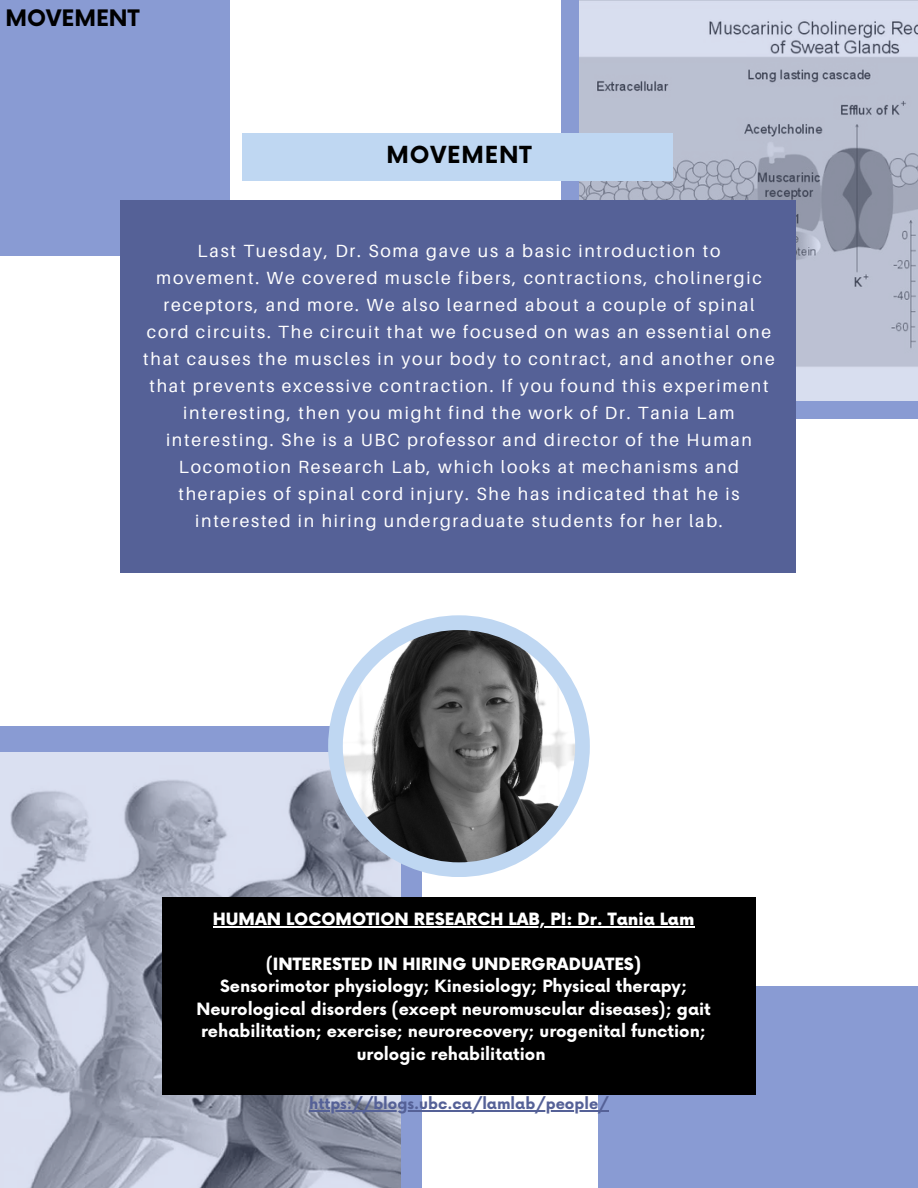
<style>
.page{position:relative;width:918px;height:1188px;background:#fff}
.page>*{position:absolute;margin:0;border:0;box-sizing:border-box;transform-origin:0 0}
.t1{font:700 22.95px "Now";letter-spacing:.04em;color:#000}
.t2{font:700 22.05px "Now";color:#000}
.t3{font:17.7px/27px "Aileron";letter-spacing:.1em;color:#fff;text-align:center}
.t4{font:700 16.5px/22.5px "Now";color:#fff;text-align:center}
.t5{font:900 16.5px "Now";color:#fff}
.t6{font:700 15px "Now";color:#556197}
.s1{font-weight:900}
</style>
<div class="page">
<div style="left:561px;top:0;width:357px;height:419px;background:#899bd3"></div>
<div style="left:0;top:0;width:229px;height:256px;background:#899bd3"></div>
<img style="left:580px;top:0;width:338px;height:401px">
<div style="left:120px;top:200px;width:676px;height:373px;background:#556197"></div>
<div style="left:243px;top:133px;width:430px;height:47px;background:#bfd7f2"></div>
<div style="left:0;top:727px;width:422px;height:461px;background:#899bd3"></div>
<div style="left:598px;top:986px;width:320px;height:202px;background:#899bd3"></div>
<img style="left:0;top:752px;width:400px;height:436px">
<div style="left:162px;top:897px;width:594px;height:198px;background:#000"></div>
<div style="left:328px;top:615px;width:262px;height:262px;background:#bfd7f2;border-radius:50%"></div>
<img style="left:343px;top:630px;width:232px;height:232px;border-radius:50%">
<hr style="left:213px;top:926px;width:481px;height:1px;background:#fff">
<hr style="left:309px;top:1110px;width:300px;height:2px;background:#556197">
<p class="t2" style="left:5px;top:6px;width:136px">MOVEMENT</p>
<p class="t1" style="left:386px;top:142px;width:147px">MOVEMENT</p>
<p class="t3" style="left:143px;top:237px;width:633px">Last Tuesday, Dr. Soma gave us a basic introduction to<br>movement. We covered muscle fibers, contractions, cholinergic receptors, and more. We also learned about a couple of spinal cord circuits. The circuit that we focused on was an essential one that causes the muscles in your body to contract, and another one that prevents excessive contraction. If you found this experiment interesting, then you might find the work of Dr. Tania Lam interesting. She is a UBC professor and director of the Human Locomotion Research Lab, which looks at mechanisms and therapies of spinal cord injury. She has indicated that he is interested in hiring undergraduate students for her lab.</p>
<p class="t5" style="left:213px;top:910px;width:483px">HUMAN LOCOMOTION RESEARCH LAB, PI: Dr. Tania Lam</p>
<p class="t4" style="left:196px;top:954px;width:516px">(<span class="s1">INTERESTED IN HIRING UNDERGRADUATES)<br></span>Sensorimotor physiology; Kinesiology; Physical therapy; Neurological disorders (except neuromuscular diseases); gait rehabilitation; exercise; neurorecovery; urogenital function; urologic rehabilitation</p>
<p class="t6" style="left:309px;top:1096px;width:301px">https://blogs.ubc.ca/lamlab/people/</p>
</div>
